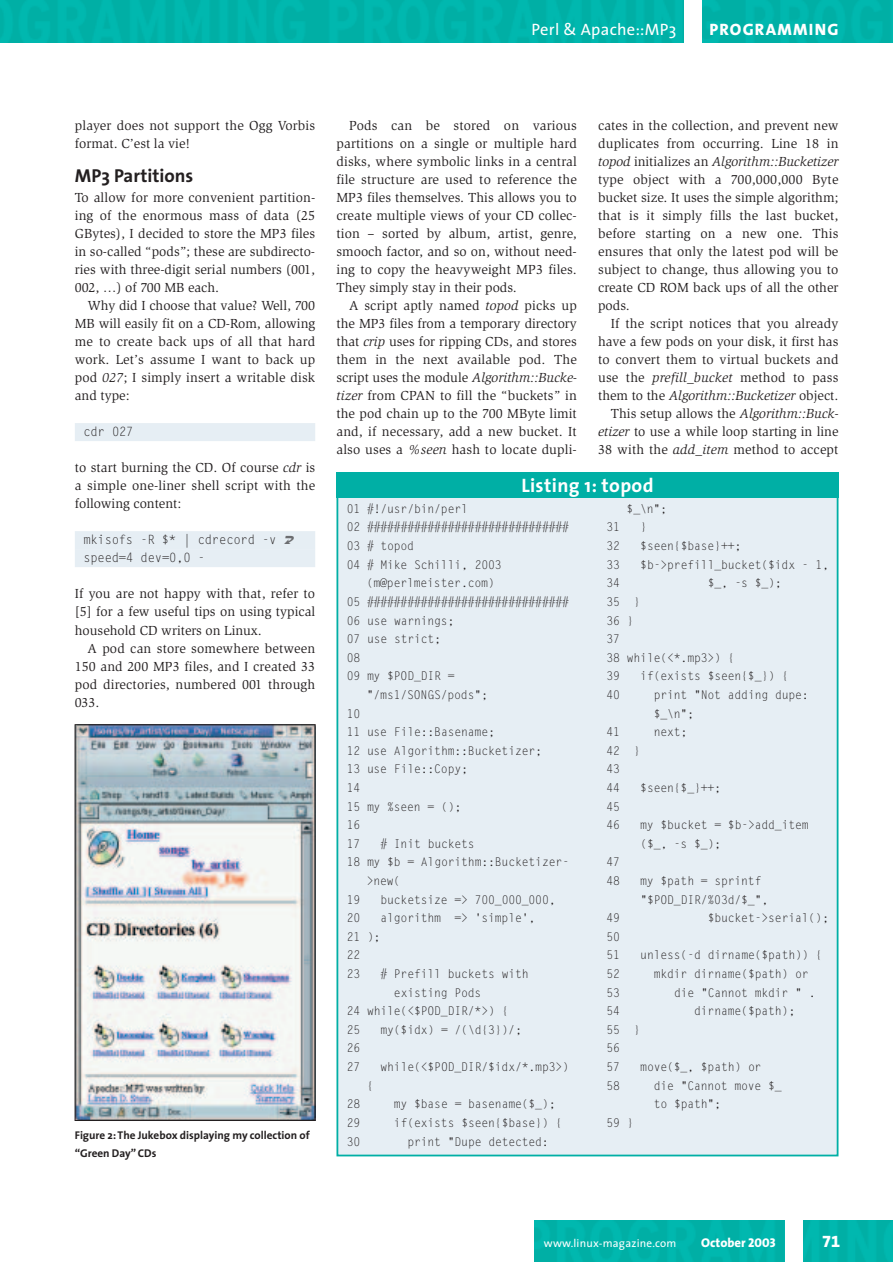
<style>
.page{position:relative;width:893px;height:1262px;background:#fff}
.page>*{position:absolute;margin:0;border:0;box-sizing:border-box;transform-origin:0 0}
.t1{font:700 19.5px "The Sans";letter-spacing:.02em;color:#fff}
.t2{font:700 18.75px "The Sans";color:#231f20}
.t3{font:16.5px "The Sans";letter-spacing:.02em;color:#fff}
.t4{font:16.5px "The Sans Extra Bold Caps";letter-spacing:.07em;color:#fff}
.t5{font:16.5px "The Sans Extra Bold Expert";color:#fff}
.t6{font:13.5px/18px "Slimbach";letter-spacing:.01em;color:#231f20;text-align:justify}
.t7{font:12.75px/18px "Gothic Looser";letter-spacing:-.02em;color:#231f20;scale:.96 1}
.t8{font:800 12.75px "The Sans";color:#fff}
.t9{font:12px/18.6px "Gothic Looser";letter-spacing:-.015em;color:#231f20;scale:.96 1}
.t10{font:700 11.25px/18px "The Sans";color:#231f20}
.t11{font:11.25px "The Sans";letter-spacing:.02em;color:#fff}
.s1{font-style:italic}
.s2{font-family:"The Sans Extra Bold Caps";font-weight:400}
</style>
<div class="page">
<div style="left:75px;top:423px;width:240px;height:18px;background:#e6eef4"></div>
<div style="left:75px;top:531px;width:240px;height:18px;background:#e6eef4"></div>
<div style="left:75px;top:549px;width:240px;height:18px;background:#e6eef4"></div>
<div style="left:534px;top:1220px;width:358px;height:42px;background:#00b4aa"></div>
<div style="left:785px;top:1220px;width:17px;height:42px;background:#fff"></div>
<div style="left:1px;top:0;width:891px;height:43px;background:#00b3aa"></div>
<div style="left:684px;top:0;width:17px;height:43px;background:#fff"></div>
<img style="left:77px;top:726px;width:236px;height:392px">
<div style="left:75px;top:724px;width:240px;height:396px;border:1px solid #231f20"></div>
<div style="left:337px;top:486px;width:500px;height:669px;background:#e6eef4"></div>
<div style="left:336px;top:472px;width:502px;height:26px;background:#00afa5"></div>
<p class="t3" style="left:531px;top:23px;width:146px">Perl &amp; Apache::MP3</p>
<p class="t4" style="left:709px;top:20px;width:131px">PROGRAMMING</p>
<p class="t6" style="left:75px;top:118px;width:242px">player does not support the Ogg Vorbis format. C’est la vie!</p>
<h2 class="t2" style="left:75px;top:168px;width:120px">MP3 Partitions</h2>
<p class="t6" style="left:75px;top:190px;width:242px">To allow for more convenient partition&shy;ing of the enormous mass of data (25<br>GBytes), I decided to store the MP3 files in so-called “pods”; these are subdirecto&shy;ries with three-digit serial numbers (001, 002, …) of 700 MB each.</p>
<p class="t6" style="left:75px;top:298px;width:242px;text-indent:13px">Why did I choose that value? Well, 700<br>MB will easily fit on a CD-Rom, allowing me to create back ups of all that hard work. Let’s assume I want to back up pod <span class="s1">027</span>; I simply insert a writable disk and type:</p>
<p class="t7" style="left:83px;top:424px;width:54px">cdr 027</p>
<p class="t6" style="left:75px;top:460px;width:242px">to start burning the CD. Of course <span class="s1">cdr</span> is a simple one-liner shell script with the following content:</p>
<p class="t7" style="left:83px;top:532px;width:203px">mkisofs -R $* | cdrecord -v speed=4 dev=0,0 -</p>
<p class="t6" style="left:75px;top:586px;width:242px">If you are not happy with that, refer to [5] for a few useful tips on using typical household CD writers on Linux.</p>
<p class="t6" style="left:75px;top:640px;width:242px;text-indent:13px">A pod can store somewhere between 150 and 200 MP3 files, and I created 33 pod directories, numbered 001 through 033.</p>
<p class="t10" style="left:75px;top:1127px;width:236px">Figure 2:The Jukebox displaying my collection of “Green Day” CDs</p>
<p class="t6" style="left:336px;top:118px;width:242px;text-indent:13px">Pods can be stored on various partitions on a single or multiple hard disks, where symbolic links in a central file structure are used to reference the MP3 files themselves. This allows you to create multiple views of your CD collec&shy;tion – sorted by album, artist, genre, smooch factor, and so on, without need&shy;ing to copy the heavyweight MP3 files.<br>They simply stay in their pods.</p>
<p class="t6" style="left:336px;top:298px;width:242px;text-indent:13px">A script aptly named <span class="s1">topod</span> picks up the MP3 files from a temporary directory that <span class="s1">crip</span> uses for ripping CDs, and stores them in the next available pod. The script uses the module <span class="s1">Algorithm::Bucke&shy;tizer</span> from CPAN to fill the “buckets” in the pod chain up to the 700 MByte limit and, if necessary, add a new bucket. It also uses a <span class="s1">%seen</span> hash to locate dupli-</p>
<p class="t6" style="left:598px;top:118px;width:242px">cates in the collection, and prevent new duplicates from occurring. Line 18 in <span class="s1">topod</span> initializes an <span class="s1">Algorithm::Bucketizer </span>type object with a 700,000,000 Byte bucket size. It uses the simple algorithm; that is it simply fills the last bucket, before starting on a new one. This ensures that only the latest pod will be subject to change, thus allowing you to create CD ROM back ups of all the other pods.</p>
<p class="t6" style="left:598px;top:316px;width:242px;text-align:right">If the script notices that you already have a few pods on your disk, it first has to convert them to virtual buckets and use the <span class="s1">prefill_bucket</span> method to pass them to the <span class="s1">Algorithm::Bucketizer</span> object.<br>This setup allows the <span class="s1">Algorithm::Buck&shy;etizer</span> to use a while loop starting in line 38 with the <span class="s1">add_item</span> method to accept</p>
<h1 class="t1" style="left:521px;top:478px;width:134px">Listing 1: topod</h1>
<p class="t9" style="left:347px;top:500px;width:128px">01 #!/usr/bin/perl</p>
<p class="t9" style="left:347px;top:519px;width:233px">02 ##############################</p>
<p class="t9" style="left:347px;top:537px;width:72px">03 # topod</p>
<p class="t9" style="left:347px;top:556px;width:163px">04 # Mike Schilli, 2003</p>
<p class="t9" style="left:367px;top:574px;width:135px">(m@perlmeister.com)</p>
<p class="t9" style="left:347px;top:593px;width:233px">05 ##############################</p>
<p class="t9" style="left:347px;top:612px;width:114px">06 use warnings;</p>
<p class="t9" style="left:347px;top:630px;width:100px">07 use strict;</p>
<p class="t9" style="left:347px;top:649px;width:16px">08</p>
<p class="t9" style="left:347px;top:667px;width:114px">09 my $POD_DIR =</p>
<p class="t9" style="left:367px;top:686px;width:128px">"/ms1/SONGS/pods";</p>
<p class="t9" style="left:347px;top:705px;width:16px">10</p>
<p class="t9" style="left:347px;top:723px;width:156px">11 use File::Basename;</p>
<p class="t9" style="left:347px;top:742px;width:205px">12 use Algorithm::Bucketizer;</p>
<p class="t9" style="left:347px;top:760px;width:128px">13 use File::Copy;</p>
<p class="t9" style="left:347px;top:779px;width:16px">14</p>
<p class="t9" style="left:347px;top:798px;width:121px">15 my %seen = ();</p>
<p class="t9" style="left:347px;top:816px;width:16px">16</p>
<p class="t9" style="left:347px;top:835px;width:16px">17</p>
<p class="t9" style="left:380px;top:835px;width:100px"># Init buckets</p>
<p class="t9" style="left:347px;top:853px;width:233px">18 my $b = Algorithm::Bucketizer-</p>
<p class="t9" style="left:367px;top:872px;width:37px">&gt;new(</p>
<p class="t9" style="left:347px;top:891px;width:16px">19</p>
<p class="t9" style="left:380px;top:891px;width:184px">bucketsize =&gt; 700_000_000,</p>
<p class="t9" style="left:347px;top:909px;width:16px">20</p>
<p class="t9" style="left:347px;top:909px;width:198px;text-indent:34px">algorithm =&gt; 'simple',<br>21 );<br>22<br>23</p>
<p class="t9" style="left:380px;top:965px;width:156px"># Prefill buckets with</p>
<p class="t9" style="left:394px;top:984px;width:93px">existing Pods</p>
<p class="t9" style="left:347px;top:1002px;width:170px">24 while(&lt;$POD_DIR/*&gt;) {</p>
<p class="t9" style="left:347px;top:1021px;width:16px">25</p>
<p class="t9" style="left:380px;top:1021px;width:149px">my($idx) = /(\d{3})/;</p>
<p class="t9" style="left:347px;top:1039px;width:16px">26<br>27</p>
<p class="t9" style="left:380px;top:1058px;width:198px">while(&lt;$POD_DIR/$idx/*.mp3&gt;)</p>
<p class="t9" style="left:367px;top:1077px;width:9px">{</p>
<p class="t9" style="left:347px;top:1095px;width:16px">28</p>
<p class="t9" style="left:394px;top:1095px;width:170px">my $base = basename($_);</p>
<p class="t9" style="left:347px;top:1114px;width:16px">29</p>
<p class="t9" style="left:394px;top:1114px;width:177px">if(exists $seen{$base}) {</p>
<p class="t9" style="left:347px;top:1132px;width:16px">30</p>
<p class="t9" style="left:407px;top:1132px;width:149px">print "Dupe detected:</p>
<p class="t9" style="left:626px;top:500px;width:44px">$_\n";</p>
<p class="t9" style="left:606px;top:519px;width:16px">31</p>
<p class="t9" style="left:640px;top:519px;width:9px">}</p>
<p class="t9" style="left:606px;top:537px;width:16px">32</p>
<p class="t9" style="left:640px;top:537px;width:107px">$seen{$base}++;</p>
<p class="t9" style="left:606px;top:556px;width:16px">33</p>
<p class="t9" style="left:640px;top:556px;width:198px">$b-&gt;prefill_bucket($idx - 1,</p>
<p class="t9" style="left:606px;top:574px;width:16px">34</p>
<p class="t9" style="left:707px;top:574px;width:79px">$_, -s $_);</p>
<p class="t9" style="left:606px;top:593px;width:135px">35 }<br>36 }<br>37<br>38 while(&lt;*.mp3&gt;) {<br>39</p>
<p class="t9" style="left:640px;top:667px;width:156px">if(exists $seen{$_}) {</p>
<p class="t9" style="left:606px;top:686px;width:16px">40</p>
<p class="t9" style="left:653px;top:686px;width:163px">print "Not adding dupe: $_\n";</p>
<p class="t9" style="left:606px;top:723px;width:16px">41</p>
<p class="t9" style="left:653px;top:723px;width:37px">next;</p>
<p class="t9" style="left:606px;top:742px;width:37px">42 }<br>43<br>44</p>
<p class="t9" style="left:640px;top:779px;width:86px">$seen{$_}++;</p>
<p class="t9" style="left:606px;top:798px;width:16px">45<br>46</p>
<p class="t9" style="left:606px;top:853px;width:16px">47<br>48</p>
<p class="t9" style="left:640px;top:816px;width:177px">my $bucket = $b-&gt;add_item ($_, -s $_);</p>
<p class="t9" style="left:640px;top:872px;width:135px">my $path = sprintf "$POD_DIR/%03d/$_",</p>
<p class="t9" style="left:606px;top:909px;width:16px">49</p>
<p class="t9" style="left:707px;top:909px;width:128px">$bucket-&gt;serial();</p>
<p class="t9" style="left:606px;top:928px;width:16px">50<br>51</p>
<p class="t9" style="left:640px;top:946px;width:191px">unless(-d dirname($path)) {</p>
<p class="t9" style="left:606px;top:965px;width:16px">52</p>
<p class="t9" style="left:653px;top:965px;width:163px">mkdir dirname($path) or</p>
<p class="t9" style="left:606px;top:984px;width:16px">53</p>
<p class="t9" style="left:674px;top:984px;width:149px">die "Cannot mkdir " .</p>
<p class="t9" style="left:606px;top:1002px;width:16px">54</p>
<p class="t9" style="left:694px;top:1002px;width:107px">dirname($path);</p>
<p class="t9" style="left:606px;top:1021px;width:37px">55 }<br>56<br>57</p>
<p class="t9" style="left:640px;top:1058px;width:128px">move($_, $path) or</p>
<p class="t9" style="left:606px;top:1077px;width:16px">58</p>
<p class="t9" style="left:653px;top:1077px;width:135px">die "Cannot move $_ to $path";</p>
<p class="t9" style="left:606px;top:1114px;width:30px">59 }</p>
<p class="t11" style="left:543px;top:1238px;width:134px">www.linux-magazine.com</p>
<p class="t8" style="left:701px;top:1237px;width:76px">October <span class="s2">2003</span></p>
<p class="t5" style="left:822px;top:1231px;width:20px">71</p>
</div>
